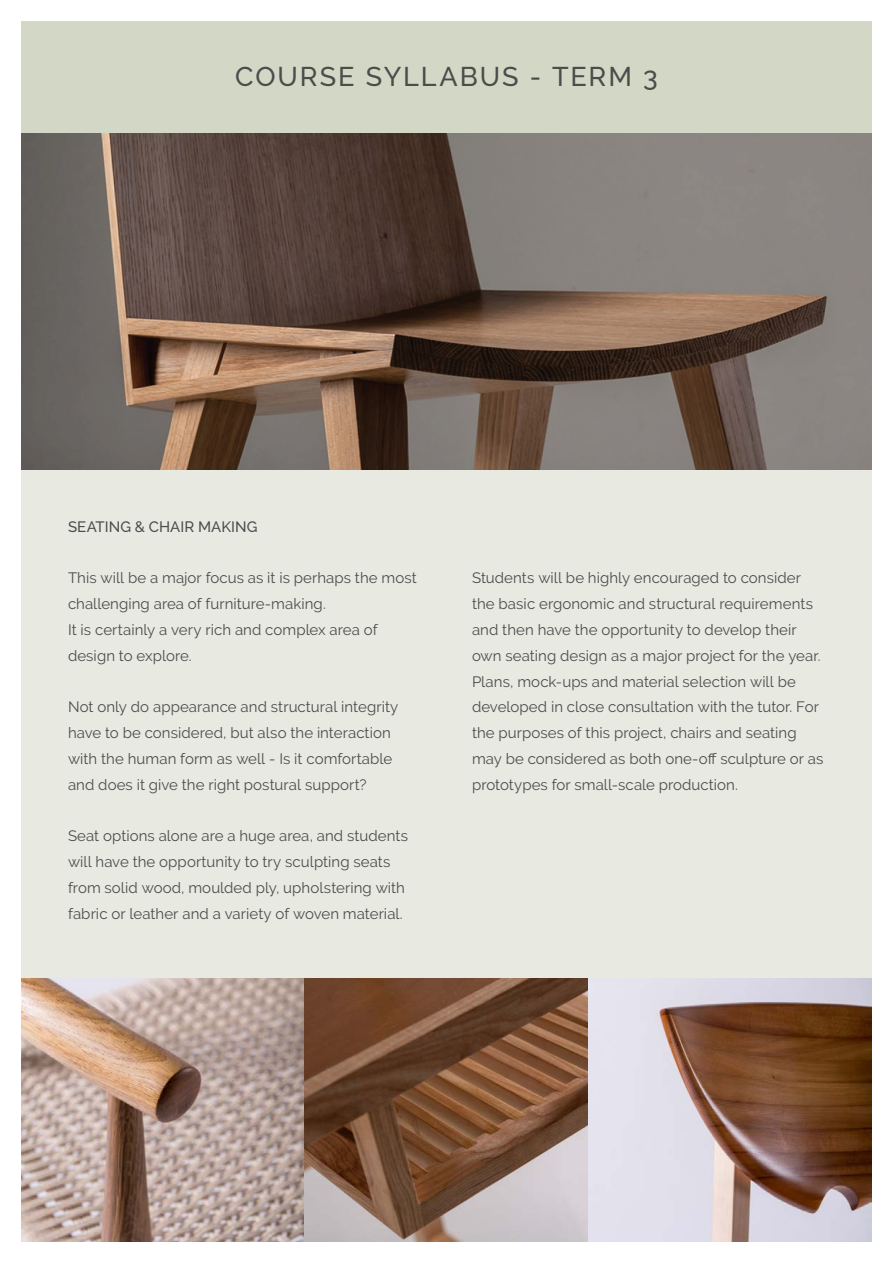
<style>
.page{position:relative;width:893px;height:1263px;background:#fff}
.page>*{position:absolute;margin:0;border:0;box-sizing:border-box;transform-origin:0 0}
.t1{font:500 27px "Raleway";letter-spacing:.07em;color:#4c4c4c}
.t2{font:15px/25.8px "Raleway";letter-spacing:.005em;color:#4c4c4c}
.t3{font:500 15px "Raleway";letter-spacing:.005em;color:#4c4c4c}
</style>
<div class="page">
<div style="left:21px;top:21px;width:851px;height:1221px;background:#e8eae2"></div>
<div style="left:21px;top:21px;width:851px;height:112px;background:#d3d8c6"></div>
<img style="left:21px;top:133px;width:851px;height:337px">
<img style="left:21px;top:979px;width:284px;height:263px">
<svg style="left:305px;top:979px;width:283px;height:263px;background:#83624f"></svg>
<svg style="left:588px;top:979px;width:284px;height:263px"></svg>
<p class="t1" style="left:235px;top:61px;width:424px">COURSE SYLLABUS - TERM 3</p>
<p class="t3" style="left:68px;top:518px;width:191px">SEATING &amp; CHAIR MAKING</p>
<p class="t2" style="left:68px;top:565px;width:350px">This will be a major focus as it is perhaps the most challenging area of furniture-making.<br>It is certainly a very rich and complex area of design to explore.</p>
<p class="t2" style="left:68px;top:694px;width:332px">Not only do appearance and structural integrity have to be considered, but also the interaction with the human form as well - Is it comfortable and does it give the right postural support?</p>
<p class="t2" style="left:68px;top:823px;width:342px">Seat options alone are a huge area, and students will have the opportunity to try sculpting seats from solid wood, moulded ply, upholstering with</p>
<p class="t2" style="left:68px;top:901px;width:336px">fabric or leather and a variety of woven material.</p>
<p class="t2" style="left:472px;top:565px;width:353px">Students will be highly encouraged to consider the basic ergonomic and structural requirements and then have the opportunity to develop their own seating design as a major project for the year.<br>Plans, mock-ups and material selection will be developed in close consultation with the tutor. For the purposes of this project, chairs and seating may be considered as both one-off sculpture or as prototypes for small-scale production.</p>
</div>
